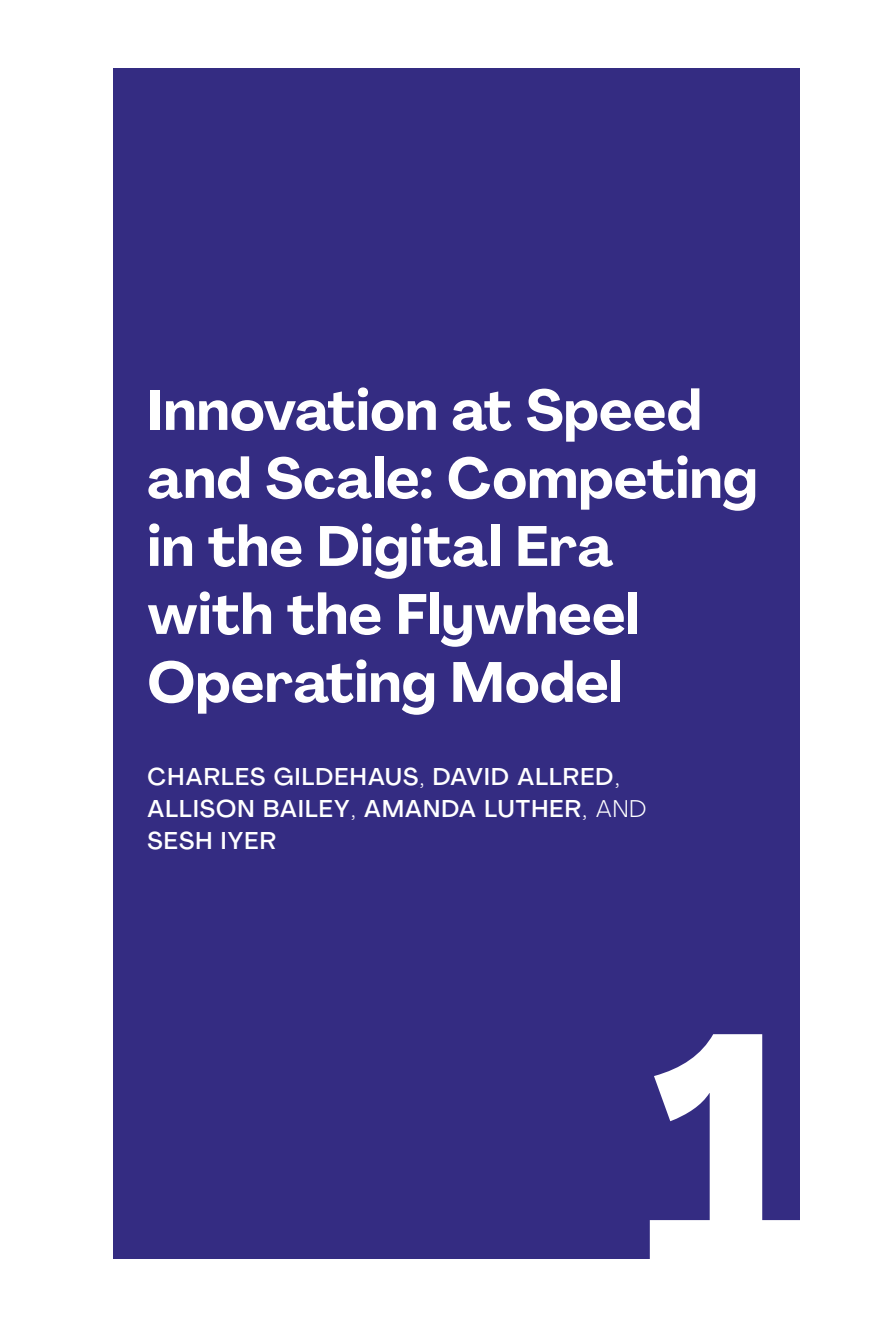
<style>
.page{position:relative;width:885px;height:1327px;background:#fff}
.page>*{position:absolute;margin:0;border:0;box-sizing:border-box;transform-origin:0 0}
.t1{font:700 320px "Agrandir";color:#fff}
.t2{font:700 56px/68px "Agrandir";letter-spacing:.01em;color:#fff}
.t3{font:500 24px/32px "Agrandir";letter-spacing:.05em;color:#fff}
.s1{font-weight:300}
</style>
<div class="page">
<div style="left:113px;top:68px;width:686px;height:1191px;background:#342c82"></div>
<p class="t2" style="left:147px;top:376px;width:611px">Innovation at Speed and Scale: Competing in the Digital Era<br>with the Flywheel<br>Operating Model</p>
<p class="t3" style="left:147px;top:760px;width:500px">CHARLES GILDEHAUS<span class="s1">,</span> DAVID ALLRED<span class="s1">,<br></span>ALLISON BAILEY<span class="s1">,</span> AMANDA LUTHER<span class="s1">, AND<br></span>SESH IYER</p>
<h1 class="t1" style="left:643px;top:951px;width:172px">1</h1>
</div>
